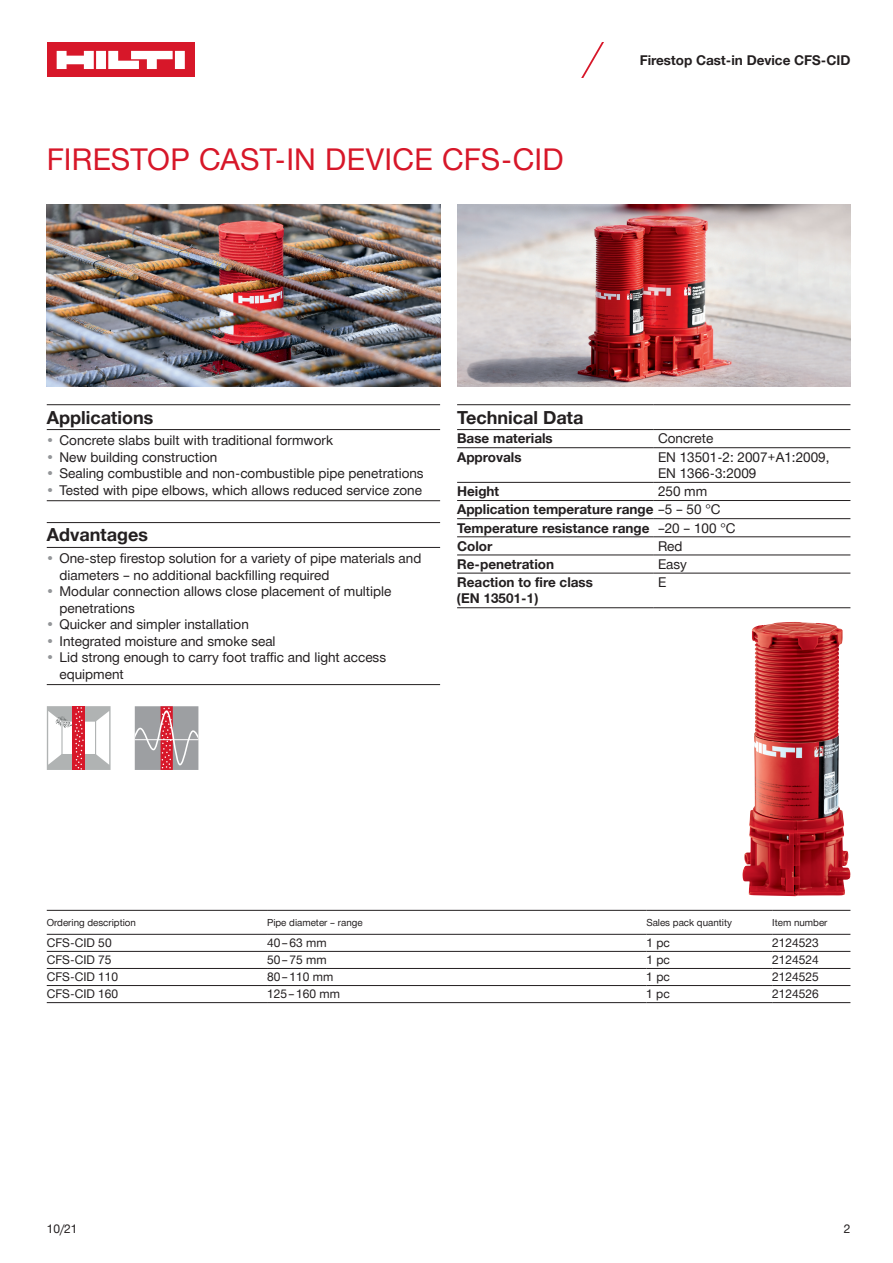
<style>
.page{position:relative;width:893px;height:1263px;background:#fff}
.page>*{position:absolute;margin:0;border:0;box-sizing:border-box;transform-origin:0 0}
.t1{font:30px "Hilti";letter-spacing:.005em;color:#d71729}
.t2{font:700 18px "Hilti";color:#231f20}
.t3{font:13.5px/16.5px "Hilti";color:#231f20}
.t4{font:700 13.5px/18.1px "Hilti";color:#231f20}
.t5{font:12px "Hilti";color:#231f20}
.t6{font:9.75px "Hilti";color:#231f20}
.s1{color:#939598}
.s2{font-weight:400}
</style>
<div class="page">
<div style="left:47px;top:43px;width:148px;height:34px;background:#d71729"></div>
<svg style="left:57px;top:51px;width:128px;height:18px"></svg>
<svg style="left:581px;top:43px;width:23px;height:34px"></svg>
<img style="left:47px;top:204px;width:393px;height:183px">
<img style="left:457px;top:204px;width:393px;height:183px">
<img style="left:742px;top:622px;width:108px;height:274px">
<hr style="left:47px;top:404px;width:393px;height:1px;background:#231f20">
<hr style="left:47px;top:429px;width:393px;height:1px;background:#231f20">
<hr style="left:47px;top:500px;width:393px;height:1px;background:#231f20">
<hr style="left:457px;top:447px;width:197px;height:1px;background:#231f20">
<hr style="left:457px;top:404px;width:197px;height:1px;background:#231f20">
<hr style="left:654px;top:404px;width:196px;height:1px;background:#231f20">
<hr style="left:654px;top:447px;width:196px;height:1px;background:#231f20">
<hr style="left:457px;top:482px;width:197px;height:1px;background:#231f20">
<hr style="left:457px;top:429px;width:197px;height:1px;background:#231f20">
<hr style="left:654px;top:429px;width:196px;height:1px;background:#231f20">
<hr style="left:654px;top:482px;width:196px;height:1px;background:#231f20">
<hr style="left:457px;top:500px;width:197px;height:1px;background:#231f20">
<hr style="left:654px;top:500px;width:196px;height:1px;background:#231f20">
<hr style="left:457px;top:518px;width:197px;height:1px;background:#231f20">
<hr style="left:654px;top:518px;width:196px;height:1px;background:#231f20">
<hr style="left:457px;top:536px;width:197px;height:1px;background:#231f20">
<hr style="left:654px;top:536px;width:196px;height:1px;background:#231f20">
<hr style="left:457px;top:555px;width:197px;height:1px;background:#231f20">
<hr style="left:654px;top:555px;width:196px;height:1px;background:#231f20">
<hr style="left:457px;top:573px;width:197px;height:1px;background:#231f20">
<hr style="left:654px;top:573px;width:196px;height:1px;background:#231f20">
<hr style="left:457px;top:607px;width:197px;height:1px;background:#231f20">
<hr style="left:654px;top:607px;width:196px;height:1px;background:#231f20">
<hr style="left:47px;top:522px;width:393px;height:1px;background:#231f20">
<hr style="left:47px;top:547px;width:393px;height:1px;background:#231f20">
<hr style="left:47px;top:684px;width:393px;height:1px;background:#231f20">
<hr style="left:47px;top:910px;width:220px;height:1px;background:#231f20">
<hr style="left:267px;top:910px;width:379px;height:1px;background:#231f20">
<hr style="left:646px;top:910px;width:126px;height:1px;background:#231f20">
<hr style="left:772px;top:910px;width:78px;height:1px;background:#231f20">
<hr style="left:47px;top:934px;width:220px;height:1px;background:#231f20">
<hr style="left:267px;top:934px;width:379px;height:1px;background:#231f20">
<hr style="left:646px;top:934px;width:126px;height:1px;background:#231f20">
<hr style="left:772px;top:934px;width:78px;height:1px;background:#231f20">
<hr style="left:47px;top:951px;width:220px;height:1px;background:#231f20">
<hr style="left:267px;top:951px;width:379px;height:1px;background:#231f20">
<hr style="left:646px;top:951px;width:126px;height:1px;background:#231f20">
<hr style="left:772px;top:951px;width:78px;height:1px;background:#231f20">
<hr style="left:47px;top:968px;width:220px;height:1px;background:#231f20">
<hr style="left:267px;top:968px;width:379px;height:1px;background:#231f20">
<hr style="left:646px;top:968px;width:126px;height:1px;background:#231f20">
<hr style="left:772px;top:968px;width:78px;height:1px;background:#231f20">
<hr style="left:47px;top:985px;width:220px;height:1px;background:#231f20">
<hr style="left:267px;top:985px;width:379px;height:1px;background:#231f20">
<hr style="left:646px;top:985px;width:126px;height:1px;background:#231f20">
<hr style="left:772px;top:985px;width:78px;height:1px;background:#231f20">
<hr style="left:47px;top:1002px;width:220px;height:1px;background:#231f20">
<hr style="left:267px;top:1002px;width:379px;height:1px;background:#231f20">
<hr style="left:646px;top:1002px;width:126px;height:1px;background:#231f20">
<hr style="left:772px;top:1002px;width:78px;height:1px;background:#231f20">
<div style="left:47px;top:706px;width:64px;height:64px;background:linear-gradient(to bottom,#bcbfbf,#bcbfbf)"></div>
<div style="left:73px;top:706px;width:12px;height:64px;background:#d71729"></div>
<svg style="left:48px;top:707px;width:61px;height:63px"></svg>
<div style="left:135px;top:706px;width:63px;height:64px;background:#9d9fa2"></div>
<svg style="left:161px;top:706px;width:12px;height:64px"></svg>
<svg style="left:135px;top:707px;width:63px;height:61px"></svg>
<h1 class="t1" style="left:47px;top:142px;width:518px">FIRESTOP CAST-IN DEVICE CFS-CID</h1>
<p class="t4" style="left:640px;top:51px;width:212px">Firestop Cast-in Device CFS-CID</p>
<h2 class="t2" style="left:47px;top:407px;width:108px">Applications</h2>
<p class="t3" style="left:47px;top:432px;width:288px"><span class="s1">•</span> Concrete slabs built with traditional formwork</p>
<p class="t3" style="left:47px;top:449px;width:172px"><span class="s1">•</span> New building construction</p>
<p class="t3" style="left:47px;top:465px;width:378px"><span class="s1">•</span> Sealing combustible and non-combustible pipe penetrations</p>
<p class="t3" style="left:47px;top:482px;width:377px"><span class="s1">•</span> Tested with pipe elbows, which allows reduced service zone</p>
<h2 class="t2" style="left:47px;top:525px;width:103px">Advantages</h2>
<p class="t3" style="left:60px;top:550px;width:363px;text-indent:-13px"><span class="s1">•</span> One-step firestop solution for a variety of pipe materials and diameters – no additional backfilling required</p>
<p class="t3" style="left:60px;top:583px;width:333px;text-indent:-13px"><span class="s1">•</span> Modular connection allows close placement of multiple penetrations</p>
<p class="t3" style="left:47px;top:616px;width:204px"><span class="s1">•</span> Quicker and simpler installation</p>
<p class="t3" style="left:47px;top:633px;width:230px"><span class="s1">•</span> Integrated moisture and smoke seal</p>
<p class="t3" style="left:60px;top:649px;width:328px;text-indent:-13px"><span class="s1">•</span> Lid strong enough to carry foot traffic and light access equipment</p>
<h2 class="t2" style="left:457px;top:407px;width:128px">Technical Data</h2>
<p class="t4" style="left:457px;top:430px;width:97px">Base materials</p>
<p class="t3" style="left:658px;top:430px;width:57px">Concrete</p>
<p class="t4" style="left:457px;top:448px;width:66px">Approvals</p>
<p class="t3" style="left:658px;top:449px;width:173px">EN 13501-2: 2007+A1:2009,<br>EN 1366-3:2009</p>
<p class="t4" style="left:457px;top:482px;width:44px">Height</p>
<p class="t4" style="left:457px;top:482px;width:280px;text-indent:201px"><span class="s2">250 mm<br></span>Application temperature range <span class="s2">–5 – 50 °C<br></span>Temperature resistance range <span class="s2">–20 – 100 °C<br></span>Color</p>
<p class="t3" style="left:658px;top:538px;width:26px">Red</p>
<p class="t4" style="left:457px;top:555px;width:98px">Re-penetration</p>
<p class="t3" style="left:658px;top:556px;width:30px">Easy</p>
<p class="t4" style="left:457px;top:574px;width:137px;line-height:16.5px">Reaction to fire class (EN 13501-1)</p>
<p class="t3" style="left:658px;top:574px;width:10px">E</p>
<p class="t6" style="left:47px;top:917px;width:91px">Ordering description</p>
<p class="t6" style="left:267px;top:917px;width:97px">Pipe diameter – range</p>
<p class="t6" style="left:646px;top:917px;width:87px">Sales pack quantity</p>
<p class="t6" style="left:772px;top:917px;width:57px">Item number</p>
<p class="t5" style="left:47px;top:936px;width:66px">CFS-CID 50</p>
<p class="t5" style="left:267px;top:936px;width:61px">40 – 63 mm</p>
<p class="t5" style="left:646px;top:936px;width:25px">1 pc</p>
<p class="t5" style="left:772px;top:936px;width:48px">2124523</p>
<p class="t5" style="left:47px;top:953px;width:66px">CFS-CID 75</p>
<p class="t5" style="left:267px;top:953px;width:61px">50 – 75 mm</p>
<p class="t5" style="left:646px;top:953px;width:25px">1 pc</p>
<p class="t5" style="left:772px;top:953px;width:48px">2124524</p>
<p class="t5" style="left:47px;top:970px;width:73px">CFS-CID 110</p>
<p class="t5" style="left:267px;top:970px;width:68px">80 – 110 mm</p>
<p class="t5" style="left:646px;top:970px;width:25px">1 pc</p>
<p class="t5" style="left:772px;top:970px;width:48px">2124525</p>
<p class="t5" style="left:47px;top:987px;width:73px">CFS-CID 160</p>
<p class="t5" style="left:267px;top:987px;width:75px">125 – 160 mm</p>
<p class="t5" style="left:646px;top:987px;width:25px">1 pc</p>
<p class="t5" style="left:772px;top:987px;width:48px">2124526</p>
<p class="t5" style="left:47px;top:1222px;width:32px">10/21</p>
<p class="t5" style="left:844px;top:1222px;width:8px">2</p>
</div>
